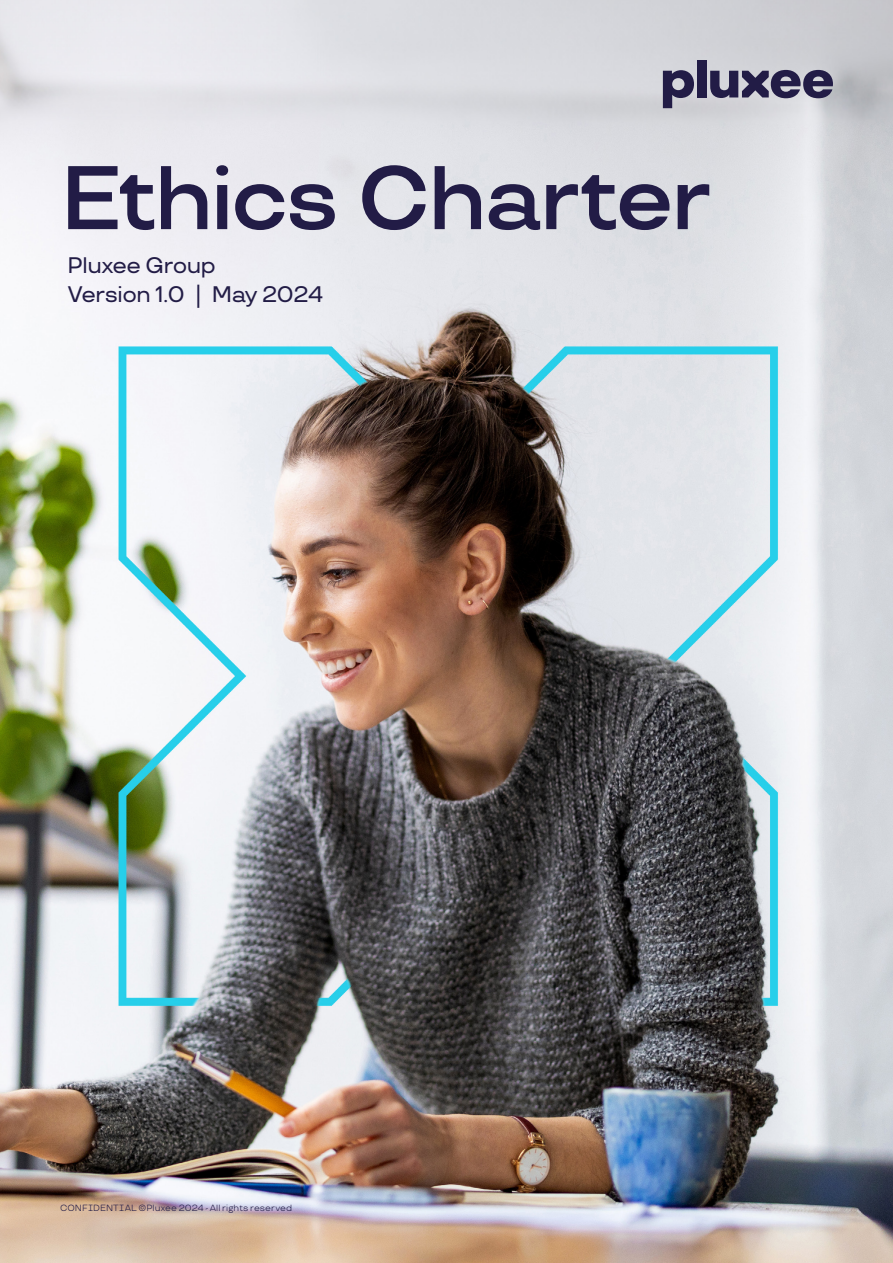
<style>
.page{position:relative;width:893px;height:1263px;background:#fff}
.page>*{position:absolute;margin:0;border:0;box-sizing:border-box;transform-origin:0 0}
.t1{font:600 90px "TT Travels";letter-spacing:-.035em;color:#221c46}
.t2{font:500 22.5px/28.5px "TT Travels";letter-spacing:-.025em;color:#221c46}
.t3{font:9px "TT Travels";letter-spacing:.01em;color:#221c46}
</style>
<div class="page">
<img style="left:0;top:0;width:893px;height:1263px">
<svg style="left:663px;top:70px;width:31px;height:38px"></svg>
<div style="left:697px;top:60px;width:9px;height:37px;background:#221c46"></div>
<svg style="left:710px;top:70px;width:123px;height:28px;background:#615d7a"></svg>
<h1 class="t1" style="left:61px;top:143px;width:653px">Ethics Charter</h1>
<h2 class="t2" style="left:68px;top:251px;width:257px">Pluxee Group<br>Version 1.0 | May 2024</h2>
<p class="t3" style="left:60px;top:1202px;width:234px">CONFIDENTIAL ©Pluxee 2024 - All rights reserved</p>
</div>
